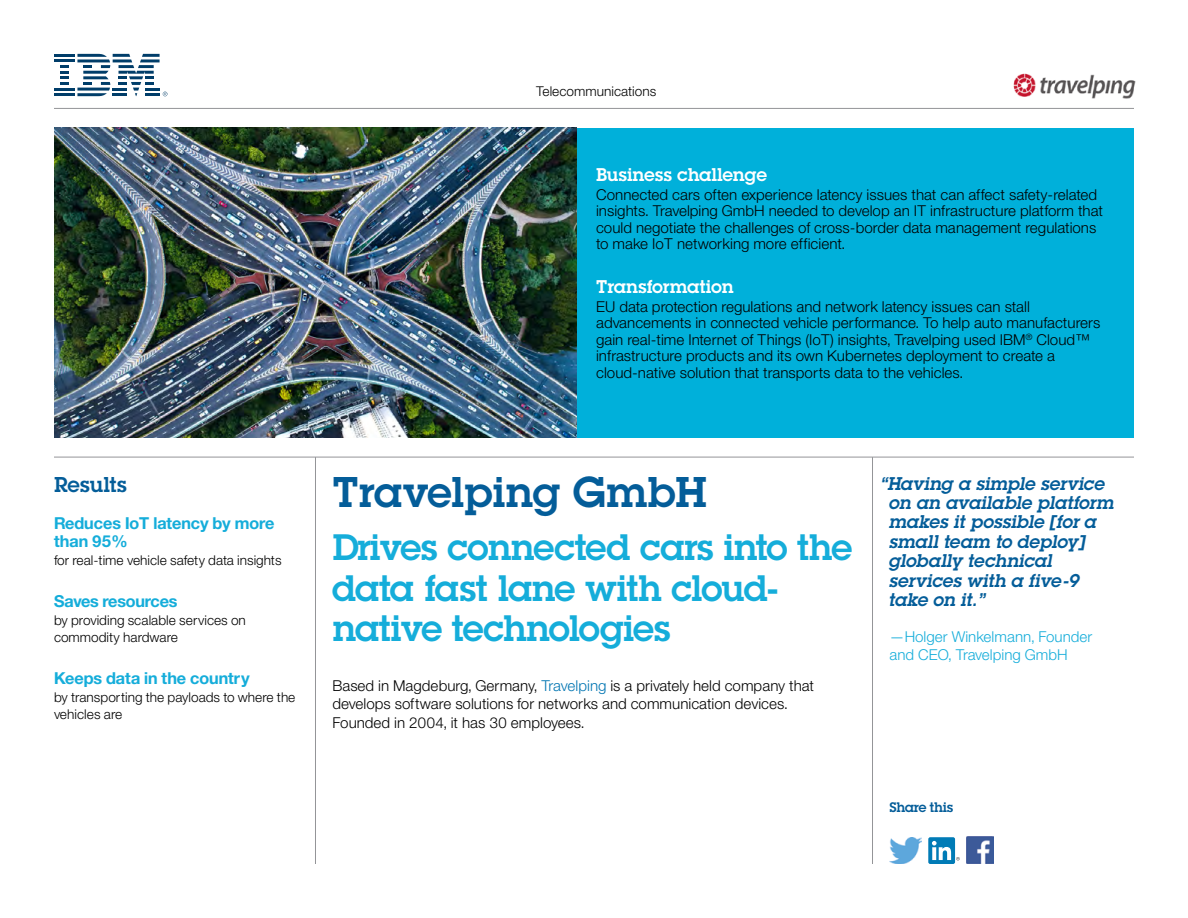
<style>
.page{position:relative;width:1188px;height:918px;background:#fff}
.page>*{position:absolute;margin:0;border:0;box-sizing:border-box;transform-origin:0 0}
.t1{font:42px "Lubalin Demifor IBM";color:#045d99}
.t2{font:36px/40.5px "Lubalin Demifor IBM";letter-spacing:-.02em;color:#15adda}
.t3{font:21px "Lubalin Demifor IBM";color:#045d99}
.t4{font:18px/19.5px "Lubalin Demi Italicfor IBM";color:#045d99}
.t5{font:18px "Lubalin Demifor IBM";color:#fff}
.t6{font:16.5px/18px "Helv Neue Boldfor IBM";color:#15adda}
.t7{font:15px/16.5px "Helv Neue Lightfor IBM";color:#000}
.t8{font:15px/18px "Helv Neue Lightfor IBM";color:#15adda}
.t9{font:13.5px/17.2px "Helv Neue Lightfor IBM";color:#000}
.t10{font:13.5px "Lubalin Demifor IBM";letter-spacing:-.015em;color:#045d99}
.s1{color:#0075b2}
</style>
<div class="page">
<hr style="left:315px;top:457px;width:1px;height:407px;background:#949598">
<hr style="left:872px;top:457px;width:1px;height:407px;background:#949598">
<hr style="left:54px;top:108px;width:1080px;height:1px;background:#949598">
<hr style="left:54px;top:457px;width:1080px;height:1px;background:#949598">
<div style="left:577px;top:128px;width:557px;height:310px;background:#00b0da"></div>
<img style="left:1013px;top:73px;width:123px;height:26px">
<img style="left:54px;top:128px;width:523px;height:310px">
<img style="left:890px;top:838px;width:32px;height:26px">
<div style="left:928px;top:837px;width:27px;height:27px;background:#007bb6;border-radius:2px"></div>
<svg style="left:932px;top:841px;width:28px;height:20px"></svg>
<img style="left:966px;top:837px;width:27px;height:27px">
<hr style="left:54px;top:54px;width:21px;height:3px;background:#003d69">
<hr style="left:54px;top:59px;width:21px;height:3px;background:#003d69">
<hr style="left:54px;top:88px;width:21px;height:3px;background:#003d69">
<svg style="left:60px;top:65px;width:9px;height:20px"></svg>
<hr style="left:54px;top:93px;width:21px;height:3px;background:#003d69">
<svg style="left:77px;top:54px;width:90px;height:42px"></svg>
<p class="t9" style="left:536px;top:83px;width:122px">Telecommunications</p>
<p class="t5" style="left:596px;top:162px;width:172px">Business challenge</p>
<p class="t7" style="left:596px;top:186px;width:508px">Connected cars often experience latency issues that can affect safety-related insights. Travelping GmbH needed to develop an IT infrastructure platform that could negotiate the challenges of cross-border data management regulations to make IoT networking more efficient.</p>
<p class="t5" style="left:596px;top:274px;width:139px">Transformation</p>
<p class="t7" style="left:596px;top:298px;width:506px">EU data protection regulations and network latency issues can stall advancements in connected vehicle performance. To help auto manufacturers gain real-time Internet of Things (IoT) insights, Travelping used IBM<sup>®</sup> Cloud™ infrastructure products and its own Kubernetes deployment to create a cloud-native solution that transports data to the vehicles.</p>
<h3 class="t3" style="left:54px;top:470px;width:74px">Results</h3>
<p class="t6" style="left:54px;top:514px;width:222px">Reduces IoT latency by more than 95%</p>
<p class="t9" style="left:54px;top:551px;width:229px">for real-time vehicle safety data insights</p>
<p class="t6" style="left:54px;top:591px;width:125px">Saves resources</p>
<p class="t9" style="left:54px;top:611px;width:193px">by providing scalable services on commodity hardware</p>
<p class="t6" style="left:54px;top:668px;width:197px">Keeps data in the country</p>
<p class="t9" style="left:54px;top:688px;width:243px">by transporting the payloads to where the vehicles are</p>
<h1 class="t1" style="left:333px;top:464px;width:376px">Travelping GmbH</h1>
<h2 class="t2" style="left:333px;top:526px;width:521px">Drives connected cars into the data fast lane with cloud&shy;native technologies</h2>
<p class="t7" style="left:333px;top:676px;width:483px;line-height:18.8px">Based in Magdeburg, Germany, <span class="s1">Travelping</span> is a privately held company that develops software solutions for networks and communication devices.<br>Founded in 2004, it has 30 employees.</p>
<p class="t4" style="left:890px;top:473px;width:227px;text-indent:-8px">“Having a simple service on an available platform makes it possible [for a small team to deploy] globally technical services with a five-9 take on it.”</p>
<p class="t8" style="left:890px;top:627px;width:204px">—Holger Winkelmann, Founder and CEO, Travelping GmbH</p>
<p class="t10" style="left:890px;top:798px;width:65px">Share this</p>
</div>
